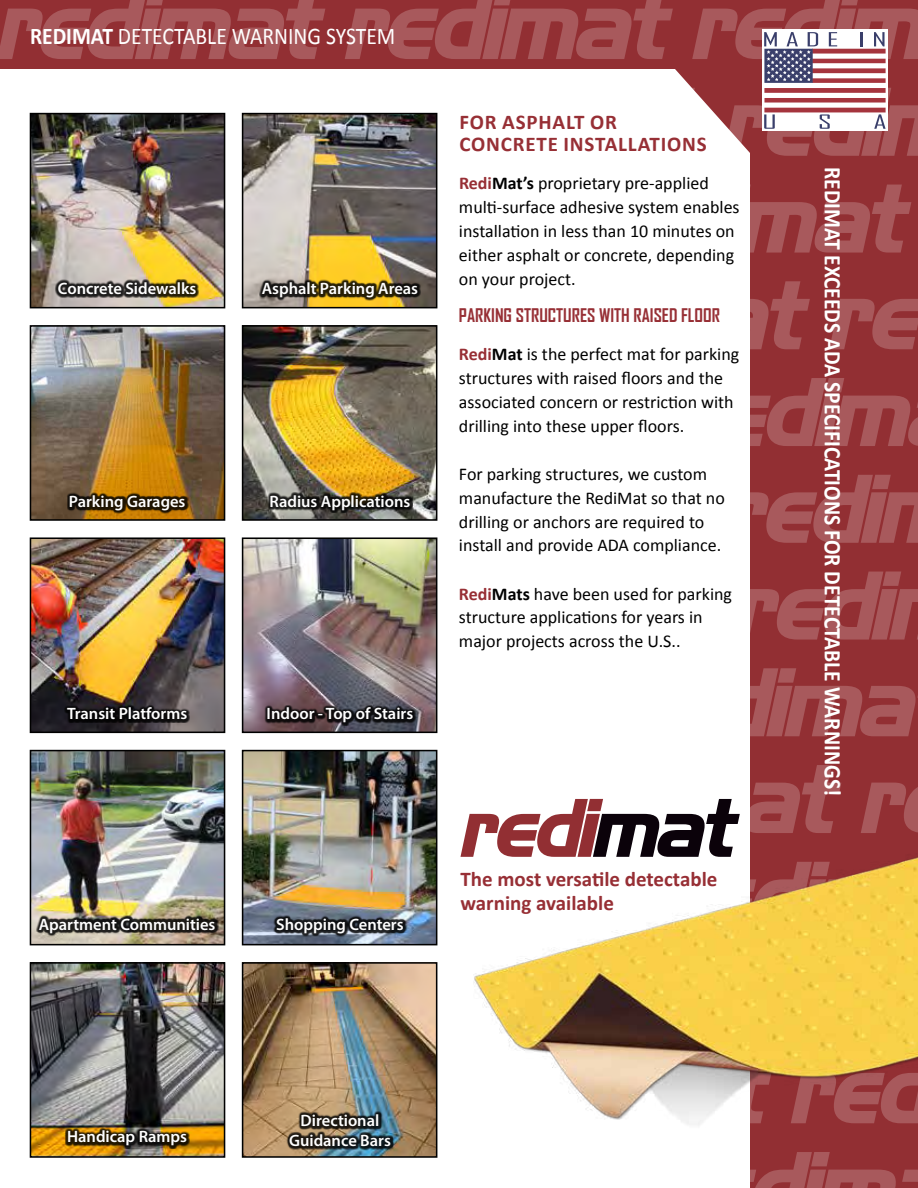
<style>
.page{position:relative;width:918px;height:1188px;background:#922f33}
.page>*{position:absolute;margin:0;border:0;box-sizing:border-box;transform-origin:0 0}
.t1{font:700 24px "Calibri";color:#fff;scale:.9 1}
.t2{font:24px "Calibri";color:#fff;scale:.9 1}
.t3{font:700 21px/24px "Calibri";color:#972f35}
.t4{font:700 21px/22.5px "Calibri";letter-spacing:.04em;color:#972f35}
.t5{font:18px/24px "Calibri";color:#000}
.t6{font:700 18px "Agency FB";color:#972f35}
.t7{font:600 16.5px/19.8px "Myriad Pro";color:#fff;text-align:center}
.s1{font-weight:700}
.s2{font-weight:700;color:#972f35}
</style>
<div class="page">
<svg style="left:750px;top:184px;width:161px;height:69px"></svg>
<svg style="left:750px;top:281px;width:60px;height:68px"></svg>
<svg style="left:829px;top:299px;width:89px;height:50px"></svg>
<svg style="left:750px;top:378px;width:168px;height:68px"></svg>
<svg style="left:750px;top:475px;width:168px;height:68px"></svg>
<svg style="left:750px;top:572px;width:168px;height:68px"></svg>
<svg style="left:750px;top:668px;width:168px;height:68px"></svg>
<svg style="left:750px;top:1175px;width:168px;height:13px"></svg>
<div style="left:0;top:156px;width:750px;height:1032px;background:#fff"></div>
<svg style="left:0;top:0;width:918px;height:156px"></svg>
<svg style="left:437px;top:765px;width:481px;height:165px"></svg>
<img style="left:33px;top:116px;width:189px;height:189px">
<div style="left:30px;top:113px;width:195px;height:195px;border:2px solid #000"></div>
<img style="left:245px;top:116px;width:189px;height:189px">
<div style="left:242px;top:113px;width:195px;height:195px;border:2px solid #000"></div>
<img style="left:33px;top:328px;width:189px;height:190px">
<div style="left:30px;top:325px;width:195px;height:196px;border:2px solid #000"></div>
<img style="left:245px;top:328px;width:189px;height:190px">
<div style="left:242px;top:325px;width:195px;height:196px;border:2px solid #000"></div>
<img style="left:33px;top:540px;width:189px;height:190px">
<div style="left:30px;top:537px;width:195px;height:196px;border:2px solid #000"></div>
<img style="left:245px;top:540px;width:189px;height:190px">
<div style="left:242px;top:537px;width:195px;height:196px;border:2px solid #000"></div>
<img style="left:33px;top:753px;width:189px;height:189px">
<div style="left:30px;top:750px;width:195px;height:195px;border:2px solid #000"></div>
<img style="left:33px;top:965px;width:189px;height:190px">
<div style="left:30px;top:962px;width:195px;height:196px;border:2px solid #000"></div>
<img style="left:245px;top:965px;width:189px;height:190px">
<div style="left:242px;top:962px;width:195px;height:196px;border:2px solid #000"></div>
<img style="left:245px;top:753px;width:189px;height:189px">
<div style="left:242px;top:750px;width:195px;height:195px;border:2px solid #000"></div>
<div style="left:55px;top:279px;width:144px;height:18px;background:#000;opacity:.85"></div>
<div style="left:259px;top:279px;width:162px;height:22px;background:#000;opacity:.85"></div>
<div style="left:67px;top:492px;width:121px;height:21px;background:#000;opacity:.85"></div>
<div style="left:268px;top:492px;width:145px;height:21px;background:#000;opacity:.85"></div>
<div style="left:64px;top:704px;width:126px;height:19px;background:#000;opacity:.85"></div>
<div style="left:36px;top:915px;width:182px;height:21px;background:#000;opacity:.85"></div>
<div style="left:65px;top:1127px;width:125px;height:22px;background:#000;opacity:.85"></div>
<div style="left:286px;top:1111px;width:107px;height:39px;background:#000;opacity:.85"></div>
<div style="left:264px;top:704px;width:152px;height:22px;background:#000;opacity:.85"></div>
<div style="left:273px;top:915px;width:133px;height:22px;background:#000;opacity:.85"></div>
<img style="left:456px;top:835px;width:462px;height:340px">
<h1 class="t2" style="left:30px;top:19px;width:408px"><span class="s1">REDIMAT</span> DETECTABLE WARNING SYSTEM</h1>
<p class="t7" style="left:58px;top:278px;width:140px">Concrete Sidewalks</p>
<p class="t7" style="left:262px;top:278px;width:158px">Asphalt Parking Areas</p>
<p class="t7" style="left:69px;top:491px;width:118px">Parking Garages</p>
<p class="t7" style="left:270px;top:491px;width:142px">Radius Applications</p>
<p class="t7" style="left:67px;top:704px;width:122px">Transit Platforms</p>
<p class="t7" style="left:267px;top:704px;width:148px">Indoor - Top of Stairs</p>
<p class="t4" style="left:459px;top:110px;width:249px">FOR ASPHALT OR<br>CONCRETE INSTALLATIONS</p>
<p class="t5" style="left:459px;top:170px;width:282px"><span class="s2">Redi</span><span class="s1">Mat’s</span> proprietary pre-applied multi-surface adhesive system enables installation in less than 10 minutes on either asphalt or concrete, depending on your project.</p>
<p class="t6" style="left:459px;top:304px;width:263px">PARKING STRUCTURES WITH RAISED FLOOR</p>
<p class="t5" style="left:459px;top:341px;width:282px"><span class="s2">Redi</span><span class="s1">Mat</span> is the perfect mat for parking structures with raised floors and the associated concern or restriction with drilling into these upper floors.</p>
<p class="t5" style="left:459px;top:461px;width:267px">For parking structures, we custom manufacture the RediMat so that no drilling or anchors are required to install and provide ADA compliance.</p>
<p class="t5" style="left:459px;top:581px;width:275px"><span class="s2">Redi</span><span class="s1">Mats</span> have been used for parking structure applications for years in major projects across the U.S..</p>
<p class="t7" style="left:39px;top:914px;width:178px">Apartment Communities</p>
<p class="t7" style="left:276px;top:914px;width:129px">Shopping Centers</p>
<p class="t3" style="left:460px;top:867px;width:258px">The most versatile detectable warning available</p>
<p class="t7" style="left:67px;top:1127px;width:122px">Handicap Ramps</p>
<p class="t7" style="left:289px;top:1110px;width:103px">Directional<br>Guidance Bars</p>
<h1 class="t1" style="left:850px;top:167px;width:700px;rotate:90deg">REDIMAT EXCEEDS ADA SPECIFICATIONS FOR DETECTABLE WARNINGS!</h1>
</div>
